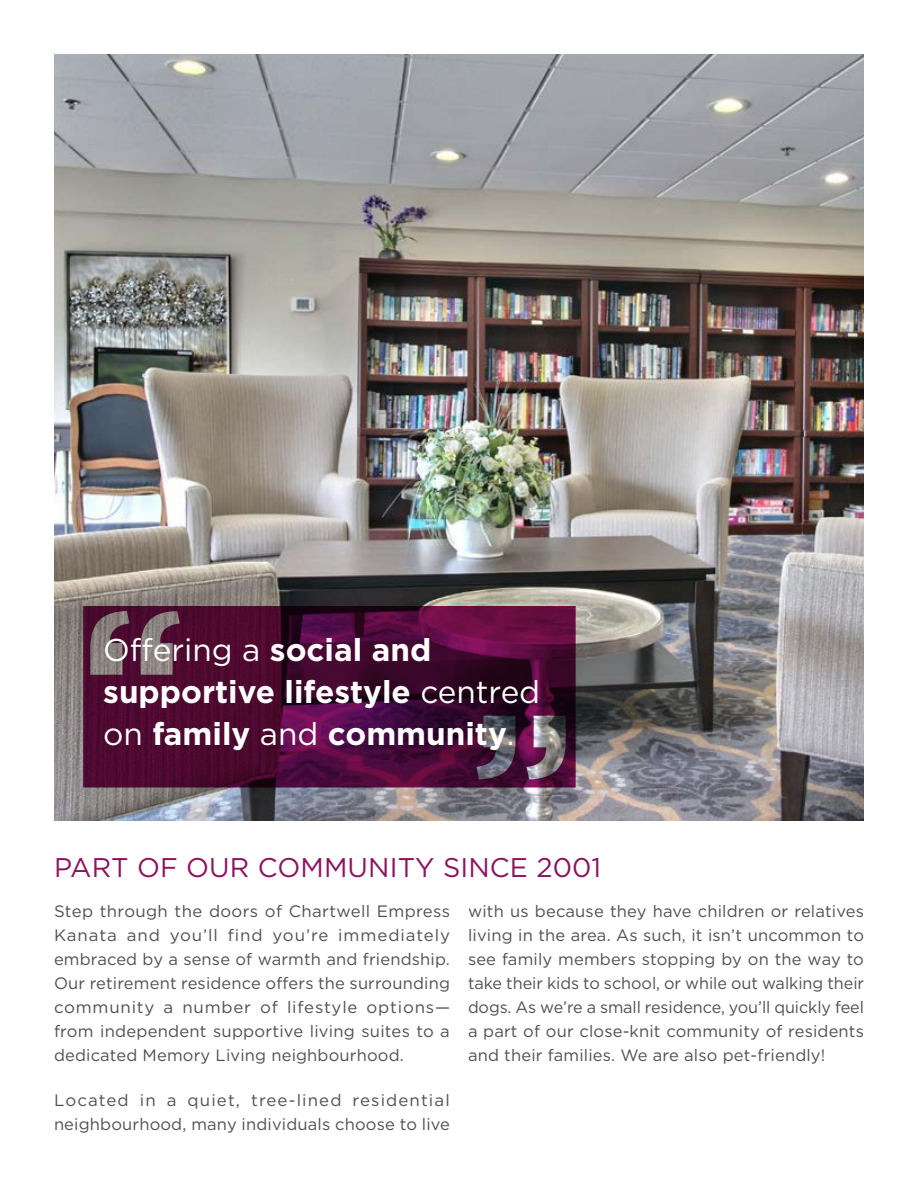
<style>
.page{position:relative;width:918px;height:1188px;background:#fff}
.page>*{position:absolute;margin:0;border:0;box-sizing:border-box;transform-origin:0 0}
.t1{font:700 31.5px/42px "Gotham HTF";color:#fff}
.t2{font:27px "Gotham HTF";letter-spacing:.005em;color:#8d1360}
.t3{font:16.5px/24px "Gotham HTF";letter-spacing:.01em;color:#534f53;text-align:justify}
.s1{font-weight:400}
</style>
<div class="page">
<img style="left:54px;top:54px;width:810px;height:767px">
<svg style="left:83px;top:606px;width:493px;height:182px"></svg>
<p class="t1" style="left:103px;top:628px;width:439px"><span class="s1">Offering a</span> social and supportive lifestyle <span class="s1">centred on</span> family <span class="s1">and</span> community<span class="s1">.</span></p>
<h1 class="t2" style="left:54px;top:853px;width:549px">PART OF OUR COMMUNITY SINCE 2001</h1>
<p class="t3" style="left:54px;top:899px;width:398px">Step through the doors of Chartwell Empress Kanata and you’ll find you’re immediately embraced by a sense of warmth and friendship.<br>Our retirement residence offers the surrounding community a number of lifestyle options— from independent supportive living suites to a dedicated Memory Living neighbourhood.</p>
<p class="t3" style="left:54px;top:1088px;width:398px">Located in a quiet, tree-lined residential neighbourhood, many individuals choose to live</p>
<p class="t3" style="left:468px;top:899px;width:398px">with us because they have children or relatives living in the area. As such, it isn’t uncommon to see family members stopping by on the way to take their kids to school, or while out walking their dogs. As we’re a small residence, you’ll quickly feel a part of our close-knit community of residents and their families. We are also pet-friendly!</p>
</div>
